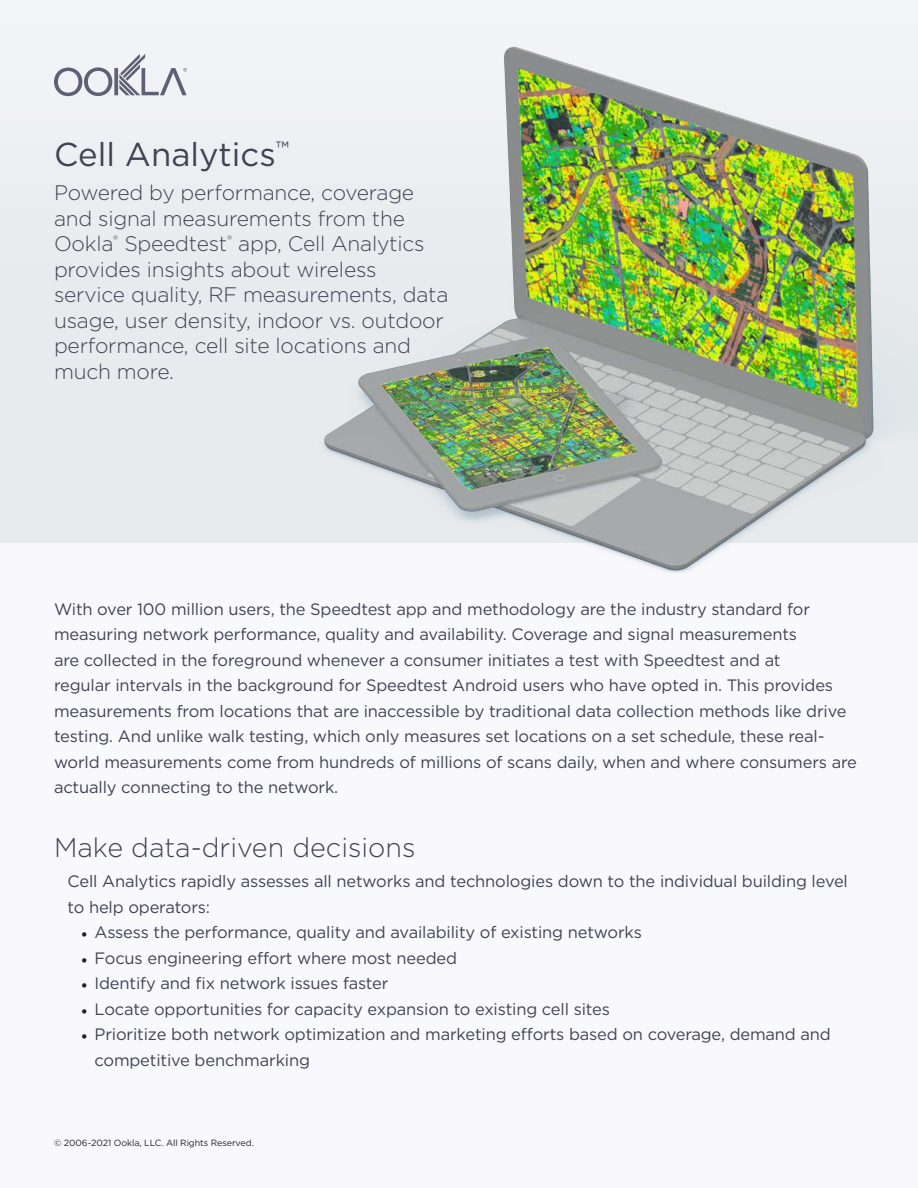
<style>
.page{position:relative;width:918px;height:1188px;background:#f9f9fd}
.page>*{position:absolute;margin:0;border:0;box-sizing:border-box;transform-origin:0 0}
.t1{font:33px "Gotham";color:#414253}
.t2{font:300 27px "Gotham";color:#414253}
.t3{font:300 21px/25.5px "Gotham";letter-spacing:-.01em;color:#414253}
.t4{font:16.5px/25.5px "Gotham";letter-spacing:-.01em;color:#414253}
.t5{font:9px "Gotham";letter-spacing:-.01em;color:#241f21}
.s1{font-family:"Minion Pro";color:#231f20}
</style>
<div class="page">
<div style="left:0;top:0;width:918px;height:542px;background:#e7ebed"></div>
<img style="left:101px;top:0;width:817px;height:573px">
<svg style="left:54px;top:67px;width:58px;height:29px"></svg>
<svg style="left:114px;top:68px;width:4px;height:27px"></svg>
<svg style="left:119px;top:54px;width:68px;height:41px"></svg>
<p class="t1" style="left:54px;top:133px;width:237px">Cell Analytics<sup>™</sup></p>
<p class="t3" style="left:54px;top:180px;width:396px">Powered by performance, coverage and signal measurements from the Ookla<sup>®</sup> Speedtest<sup>®</sup> app, Cell Analytics provides insights about wireless service quality, RF measurements, data usage, user density, indoor vs. outdoor performance, cell site locations and much more.</p>
<p class="t4" style="left:54px;top:596px;width:805px">With over 100 million users, the Speedtest app and methodology are the industry standard for measuring network performance, quality and availability. Coverage and signal measurements<br>are collected in the foreground whenever a consumer initiates a test with Speedtest and at<br>regular intervals in the background for Speedtest Android users who have opted in. This provides measurements from locations that are inaccessible by traditional data collection methods like drive testing. And unlike walk testing, which only measures set locations on a set schedule, these real&shy;world measurements come from hundreds of millions of scans daily, when and where consumers are actually connecting to the network.</p>
<p class="t2" style="left:54px;top:831px;width:363px">Make data-driven decisions</p>
<p class="t4" style="left:67px;top:868px;width:782px">Cell Analytics rapidly assesses all networks and technologies down to the individual building level to help operators:</p>
<p class="t4" style="left:81px;top:919px;width:562px"><span class="s1">•</span> Assess the performance, quality and availability of existing networks</p>
<p class="t4" style="left:81px;top:945px;width:378px"><span class="s1">•</span> Focus engineering effort where most needed</p>
<p class="t4" style="left:81px;top:970px;width:309px"><span class="s1">•</span> Identify and fix network issues faster</p>
<p class="t4" style="left:81px;top:996px;width:531px"><span class="s1">•</span> Locate opportunities for capacity expansion to existing cell sites</p>
<p class="t4" style="left:94px;top:1021px;width:738px;text-indent:-14px"><span class="s1">•</span> Prioritize both network optimization and marketing efforts based on coverage, demand and competitive benchmarking</p>
<p class="t5" style="left:54px;top:1137px;width:201px">© 2006-2021 Ookla, LLC. All Rights Reserved.</p>
</div>
